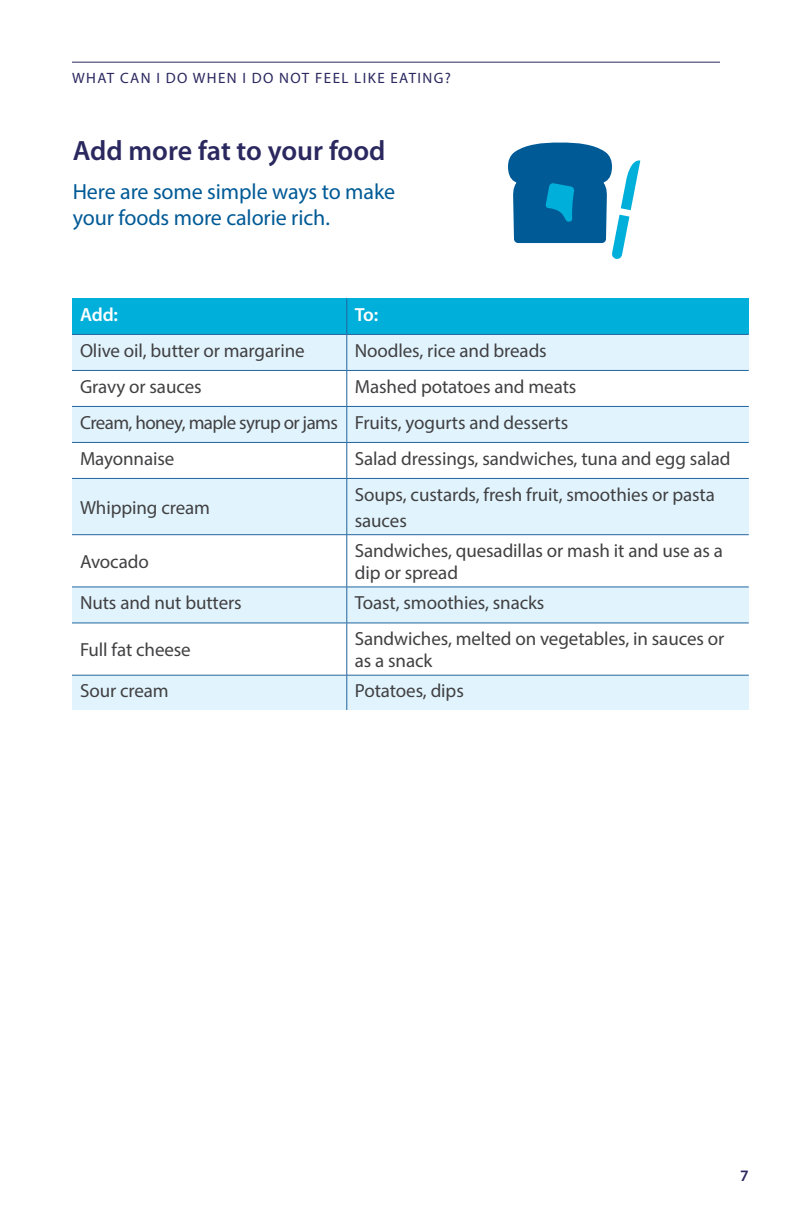
<style>
.page{position:relative;width:792px;height:1224px;background:#fff}
.page>*{position:absolute;margin:0;border:0;box-sizing:border-box;transform-origin:0 0}
.t1{font:600 28px "Myriad Pro";color:#2a285f}
.t2{font:22px/26px "Myriad Pro";letter-spacing:-.005em;color:#005a96}
.t3{font:19px/36px "Myriad Pro";letter-spacing:-.005em;color:#414042}
.t4{font:600 19px "Myriad Pro";color:#fff}
.t5{font:600 16px "Myriad Pro";color:#2a285f}
.t6{font:15px "Myriad Pro";letter-spacing:.095em;color:#2a285f}
</style>
<div class="page">
<div style="left:72px;top:298px;width:275px;height:36px;background:#00b0da"></div>
<div style="left:347px;top:298px;width:402px;height:36px;background:#00b0da"></div>
<div style="left:72px;top:334px;width:275px;height:36px;background:#e1f4fd"></div>
<div style="left:347px;top:334px;width:402px;height:36px;background:#e1f4fd"></div>
<div style="left:72px;top:406px;width:275px;height:36px;background:#e1f4fd"></div>
<div style="left:347px;top:406px;width:402px;height:36px;background:#e1f4fd"></div>
<div style="left:72px;top:478px;width:275px;height:57px;background:#e1f4fd"></div>
<div style="left:347px;top:478px;width:402px;height:57px;background:#e1f4fd"></div>
<div style="left:72px;top:587px;width:275px;height:36px;background:#e1f4fd"></div>
<div style="left:347px;top:587px;width:402px;height:36px;background:#e1f4fd"></div>
<div style="left:72px;top:675px;width:275px;height:36px;background:#e1f4fd"></div>
<div style="left:347px;top:675px;width:402px;height:36px;background:#e1f4fd"></div>
<hr style="left:346px;top:298px;width:1px;height:36px;background:#21649d">
<hr style="left:72px;top:334px;width:275px;height:1px;background:#21649d">
<hr style="left:347px;top:334px;width:402px;height:1px;background:#21649d">
<hr style="left:346px;top:335px;width:1px;height:35px;background:#21649d">
<hr style="left:72px;top:370px;width:275px;height:1px;background:#21649d">
<hr style="left:347px;top:370px;width:402px;height:1px;background:#21649d">
<hr style="left:346px;top:371px;width:1px;height:35px;background:#21649d">
<hr style="left:72px;top:406px;width:275px;height:1px;background:#21649d">
<hr style="left:347px;top:406px;width:402px;height:1px;background:#21649d">
<hr style="left:346px;top:407px;width:1px;height:35px;background:#21649d">
<hr style="left:72px;top:442px;width:275px;height:1px;background:#21649d">
<hr style="left:347px;top:442px;width:402px;height:1px;background:#21649d">
<hr style="left:346px;top:443px;width:1px;height:35px;background:#21649d">
<hr style="left:72px;top:478px;width:275px;height:1px;background:#21649d">
<hr style="left:347px;top:478px;width:402px;height:1px;background:#21649d">
<hr style="left:346px;top:479px;width:1px;height:55px;background:#21649d">
<hr style="left:72px;top:534px;width:275px;height:1px;background:#21649d">
<hr style="left:347px;top:534px;width:402px;height:1px;background:#21649d">
<hr style="left:346px;top:535px;width:1px;height:52px;background:#21649d">
<hr style="left:72px;top:587px;width:275px;height:1px;background:#21649d">
<hr style="left:347px;top:587px;width:402px;height:1px;background:#21649d">
<hr style="left:346px;top:587px;width:1px;height:36px;background:#21649d">
<hr style="left:347px;top:623px;width:402px;height:1px;background:#21649d">
<hr style="left:72px;top:623px;width:275px;height:1px;background:#21649d">
<hr style="left:346px;top:623px;width:1px;height:52px;background:#21649d">
<hr style="left:72px;top:675px;width:275px;height:1px;background:#21649d">
<hr style="left:346px;top:675px;width:1px;height:36px;background:#21649d">
<hr style="left:347px;top:675px;width:402px;height:1px;background:#21649d">
<div style="left:42px;top:710px;width:715px;height:32px;background:#fff"></div>
<svg style="left:508px;top:142px;width:132px;height:117px"></svg>
<hr style="left:72px;top:62px;width:648px;height:1px;background:#2a285f">
<p class="t6" style="left:72px;top:69px;width:380px">WHAT CAN I DO WHEN I DO NOT FEEL LIKE EATING?</p>
<h2 class="t1" style="left:73px;top:135px;width:314px">Add more fat to your food</h2>
<p class="t2" style="left:73px;top:178px;width:324px">Here are some simple ways to make your foods more calorie rich.</p>
<p class="t4" style="left:80px;top:304px;width:40px">Add:</p>
<p class="t4" style="left:355px;top:304px;width:25px">To:</p>
<p class="t3" style="left:80px;top:332px;width:226px">Olive oil, butter or margarine</p>
<p class="t3" style="left:355px;top:332px;width:194px">Noodles, rice and breads</p>
<p class="t3" style="left:80px;top:368px;width:123px">Gravy or sauces</p>
<p class="t3" style="left:80px;top:368px;width:498px;text-indent:275px">Mashed potatoes and meats<br>Cream, honey, maple syrup or jams Fruits, yogurts and desserts<br>Mayonnaise</p>
<p class="t3" style="left:355px;top:440px;width:377px">Salad dressings, sandwiches, tuna and egg salad<br>Soups, custards, fresh fruit, smoothies or pasta</p>
<p class="t3" style="left:80px;top:489px;width:132px">Whipping cream</p>
<p class="t3" style="left:355px;top:505px;width:370px;line-height:30.2px">sauces<br>Sandwiches, quesadillas or mash it and use as a</p>
<p class="t3" style="left:80px;top:543px;width:70px">Avocado</p>
<p class="t3" style="left:355px;top:554px;width:105px">dip or spread</p>
<p class="t3" style="left:80px;top:585px;width:163px">Nuts and nut butters</p>
<p class="t3" style="left:355px;top:585px;width:371px">Toast, smoothies, snacks<br>Sandwiches, melted on vegetables, in sauces or</p>
<p class="t3" style="left:80px;top:632px;width:112px">Full fat cheese</p>
<p class="t3" style="left:355px;top:643px;width:79px">as a snack</p>
<p class="t3" style="left:80px;top:673px;width:90px">Sour cream</p>
<p class="t3" style="left:355px;top:673px;width:111px">Potatoes, dips</p>
<p class="t5" style="left:740px;top:1167px;width:10px">7</p>
</div>
